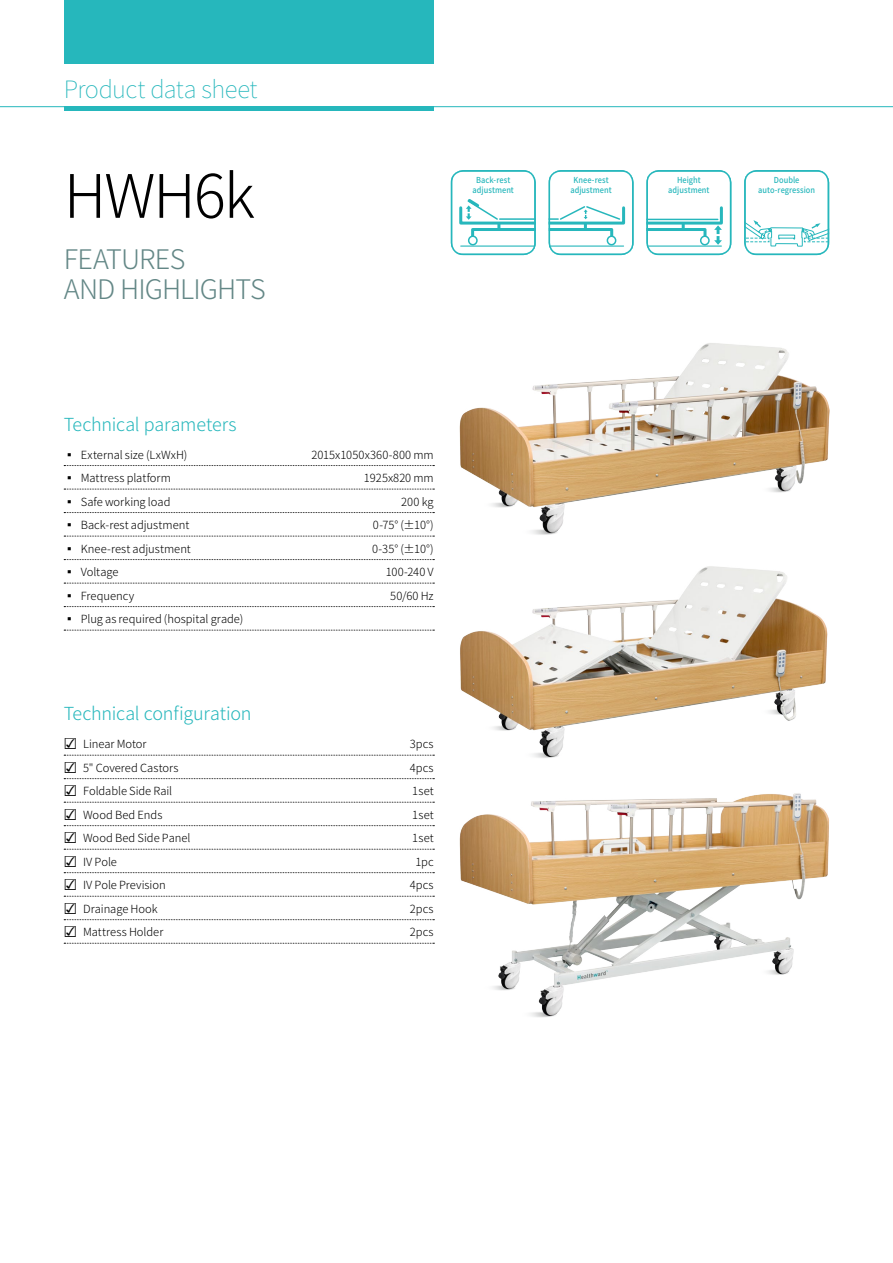
<style>
.page{position:relative;width:893px;height:1263px;background:#fff}
.page>*{position:absolute;margin:0;border:0;box-sizing:border-box;transform-origin:0 0}
.t1{font:300 60px "Noto Sans CJ Ksc";letter-spacing:-.035em;color:#000}
.t2{font:300 27px/30px "Noto Sans CJ Ksc";letter-spacing:-.035em;color:#638786}
.t3{font:100 24px "Noto Sans CJ Ksc";letter-spacing:-.025em;color:#26b7bc}
.t4{font:300 18px "Noto Sans CJ Ksc";letter-spacing:-.01em;color:#26b7bc}
.t5{font:300 11.25px "Noto Sans CJ Ksc";color:#000}
.t6{font:500 8.25px/9.9px "Noto Sans CJ Ksc";letter-spacing:.005em;color:#27b7bc;text-align:center;scale:.9 1}
.s1{font-family:"Arial Unicode MS";font-weight:400;font-size:18px}
</style>
<div class="page">
<hr style="left:0;top:106px;width:893px;height:1px;background:#26b7bc">
<div style="left:64px;top:0;width:370px;height:64px;background:#26b7bc"></div>
<hr style="left:64px;top:107px;width:370px;height:4px;background:#26b7bc">
<svg style="left:451px;top:170px;width:85px;height:85px"></svg>
<div style="left:451px;top:170px;width:85px;height:85px;border:2px solid #26b7bc;border-radius:12px"></div>
<svg style="left:549px;top:170px;width:85px;height:85px"></svg>
<div style="left:549px;top:170px;width:85px;height:85px;border:2px solid #26b7bc;border-radius:12px"></div>
<svg style="left:646px;top:170px;width:86px;height:85px"></svg>
<div style="left:646px;top:170px;width:85px;height:85px;border:2px solid #26b7bc;border-radius:12px"></div>
<svg style="left:744px;top:170px;width:86px;height:85px"></svg>
<div style="left:744px;top:170px;width:85px;height:85px;border:2px solid #26b7bc;border-radius:12px"></div>
<svg style="left:64px;top:465px;width:370px;height:1px"></svg>
<svg style="left:64px;top:489px;width:370px;height:1px"></svg>
<svg style="left:64px;top:512px;width:370px;height:1px"></svg>
<svg style="left:64px;top:536px;width:370px;height:1px"></svg>
<svg style="left:64px;top:559px;width:370px;height:1px"></svg>
<svg style="left:64px;top:583px;width:370px;height:1px"></svg>
<svg style="left:64px;top:606px;width:370px;height:1px"></svg>
<svg style="left:64px;top:630px;width:370px;height:1px"></svg>
<svg style="left:64px;top:755px;width:370px;height:1px"></svg>
<svg style="left:64px;top:778px;width:370px;height:1px"></svg>
<svg style="left:64px;top:802px;width:370px;height:1px"></svg>
<svg style="left:64px;top:825px;width:370px;height:1px"></svg>
<svg style="left:64px;top:849px;width:370px;height:1px"></svg>
<svg style="left:64px;top:872px;width:370px;height:1px"></svg>
<svg style="left:64px;top:896px;width:370px;height:1px"></svg>
<svg style="left:64px;top:919px;width:370px;height:1px"></svg>
<svg style="left:64px;top:943px;width:370px;height:1px"></svg>
<img style="left:459px;top:343px;width:370px;height:192px">
<img style="left:460px;top:566px;width:368px;height:192px">
<img style="left:459px;top:793px;width:370px;height:224px">
<h3 class="t3" style="left:64px;top:75px;width:195px">Product data sheet</h3>
<h1 class="t1" style="left:64px;top:162px;width:193px">HWH6k</h1>
<h2 class="t2" style="left:64px;top:245px;width:204px">Features<br>and High lights</h2>
<p class="t6" style="left:473px;top:175px;width:47px">Back-rest adjustment</p>
<p class="t6" style="left:570px;top:175px;width:47px">Knee-rest adjustment</p>
<p class="t6" style="left:668px;top:175px;width:47px">Height adjustment</p>
<p class="t6" style="left:758px;top:175px;width:65px">Double auto-regression</p>
<h3 class="t4" style="left:64px;top:414px;width:174px">Technical parameters</h3>
<p class="t5" style="left:64px;top:448px;width:125px">▪ External size (LxWxH)</p>
<p class="t5" style="left:311px;top:448px;width:124px">2015x1050x360-800 mm</p>
<p class="t5" style="left:64px;top:472px;width:109px">▪ Mattress platform</p>
<p class="t5" style="left:364px;top:472px;width:71px">1925x820 mm</p>
<p class="t5" style="left:64px;top:495px;width:108px">▪ Safe working load</p>
<p class="t5" style="left:401px;top:495px;width:34px">200 kg</p>
<p class="t5" style="left:64px;top:519px;width:127px">▪ Back-rest adjustment</p>
<p class="t5" style="left:373px;top:519px;width:62px">0-75° (±10°)</p>
<p class="t5" style="left:64px;top:542px;width:129px">▪ Knee-rest adjustment</p>
<p class="t5" style="left:372px;top:542px;width:63px">0-35° (±10°)</p>
<p class="t5" style="left:64px;top:566px;width:56px">▪ Voltage</p>
<p class="t5" style="left:386px;top:566px;width:50px">100-240 V</p>
<p class="t5" style="left:64px;top:589px;width:72px">▪ Frequency</p>
<p class="t5" style="left:390px;top:589px;width:45px">50/60 Hz</p>
<p class="t5" style="left:64px;top:613px;width:181px">▪ Plug as required (hospital grade)</p>
<h3 class="t4" style="left:64px;top:704px;width:189px">Technical configuration</h3>
<p class="t5" style="left:64px;top:738px;width:84px"><span class="s1">☑</span> ►Linear Motor</p>
<p class="t5" style="left:410px;top:738px;width:25px">3pcs</p>
<p class="t5" style="left:64px;top:761px;width:116px"><span class="s1">☑</span> 5" Covered Castors</p>
<p class="t5" style="left:410px;top:761px;width:25px">4pcs</p>
<p class="t5" style="left:64px;top:785px;width:110px"><span class="s1">☑</span> Foldable Side Rail</p>
<p class="t5" style="left:412px;top:785px;width:23px">1set</p>
<p class="t5" style="left:64px;top:808px;width:100px"><span class="s1">☑</span> Wood Bed Ends</p>
<p class="t5" style="left:412px;top:808px;width:23px">1set</p>
<p class="t5" style="left:64px;top:832px;width:128px"><span class="s1">☑</span> Wood Bed Side Panel</p>
<p class="t5" style="left:412px;top:832px;width:23px">1set</p>
<p class="t5" style="left:64px;top:855px;width:55px"><span class="s1">☑</span> ►IV Pole</p>
<p class="t5" style="left:415px;top:855px;width:20px">1pc</p>
<p class="t5" style="left:64px;top:879px;width:103px"><span class="s1">☑</span> ►IV Pole Prevision</p>
<p class="t5" style="left:410px;top:879px;width:25px">4pcs</p>
<p class="t5" style="left:64px;top:902px;width:96px"><span class="s1">☑</span> ►Drainage Hook</p>
<p class="t5" style="left:410px;top:902px;width:25px">2pcs</p>
<p class="t5" style="left:64px;top:926px;width:101px"><span class="s1">☑</span> Mattress Holder</p>
<p class="t5" style="left:410px;top:926px;width:25px">2pcs</p>
</div>
